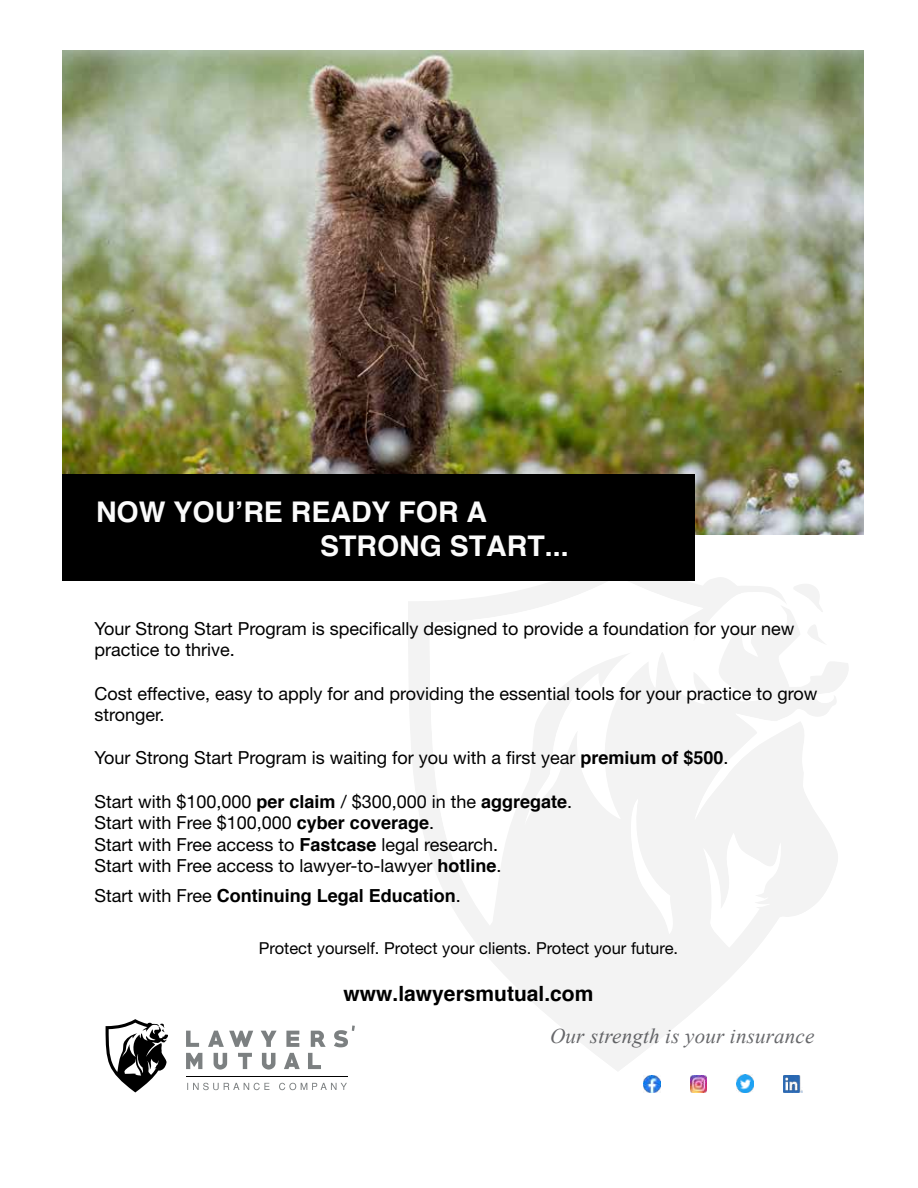
<style>
.page{position:relative;width:918px;height:1188px;background:#fff}
.page>*{position:absolute;margin:0;border:0;box-sizing:border-box;transform-origin:0 0}
.t1{font:700 28.5px/34.2px "Helvetica";color:#fbfbfb}
.t2{font:italic 21px "Times New Roman";letter-spacing:.01em;color:#67686b}
.t3{font:700 21px "Helvetica";color:#000}
.t4{font:18px/21.6px "Helvetica Neue LT Std";color:#000}
.t5{font:700 18px "Helvetica";color:#000}
.t6{font:16.5px "Helvetica Neue LT Std";color:#000}
.s1{font-family:"Helvetica";font-weight:700}
.s2{font-family:"Helvetica Neue LT Std";font-weight:400}
</style>
<div class="page">
<img style="left:63px;top:50px;width:801px;height:484px">
<div style="left:63px;top:474px;width:632px;height:106px;background:#000"></div>
<svg style="left:106px;top:1019px;width:62px;height:73px"></svg>
<svg style="left:186px;top:1025px;width:169px;height:45px"></svg>
<svg style="left:187px;top:1083px;width:160px;height:7px"></svg>
<hr style="left:186px;top:1076px;width:161px;height:1px;background:#000">
<img style="left:690px;top:1076px;width:17px;height:16px">
<img style="left:783px;top:1076px;width:20px;height:16px">
<img style="left:736px;top:1075px;width:18px;height:17px">
<img style="left:644px;top:1076px;width:17px;height:16px">
<div style="left:406px;top:547px;width:443px;height:526px;background:#fff"></div>
<h1 class="t1" style="left:320px;top:494px;width:250px;text-indent:-224px">NOW YOU’RE READY FOR A<br>STRONG START...</h1>
<p class="t4" style="left:95px;top:617px;width:702px">Your Strong Start Program is specifically designed to provide a foundation for your new practice to thrive.</p>
<p class="t4" style="left:95px;top:682px;width:725px">Cost effective, easy to apply for and providing the essential tools for your practice to grow stronger.</p>
<p class="t4" style="left:95px;top:747px;width:636px">Your Strong Start Program is waiting for you with a first year <span class="s1">premium of $500</span>.</p>
<p class="t4" style="left:95px;top:790px;width:479px">Start with $100,000 <span class="s1">per claim</span> / $300,000 in the <span class="s1">aggregate</span>.<br>Start with Free $100,000 <span class="s1">cyber coverage</span>.<br>Start with Free access to <span class="s1">Fastcase</span> legal research.<br>Start with Free access to lawyer-to-lawyer <span class="s1">hotline</span>.</p>
<p class="t5" style="left:95px;top:885px;width:368px"><span class="s2">Start with Free</span> Continuing Legal Education<span class="s2">.</span></p>
<p class="t6" style="left:259px;top:938px;width:421px">Protect yourself. Protect your clients. Protect your future.</p>
<p class="t3" style="left:344px;top:980px;width:251px">www.lawyersmutual.com</p>
<p class="t2" style="left:550px;top:1022px;width:266px">Our strength is your insurance</p>
</div>
